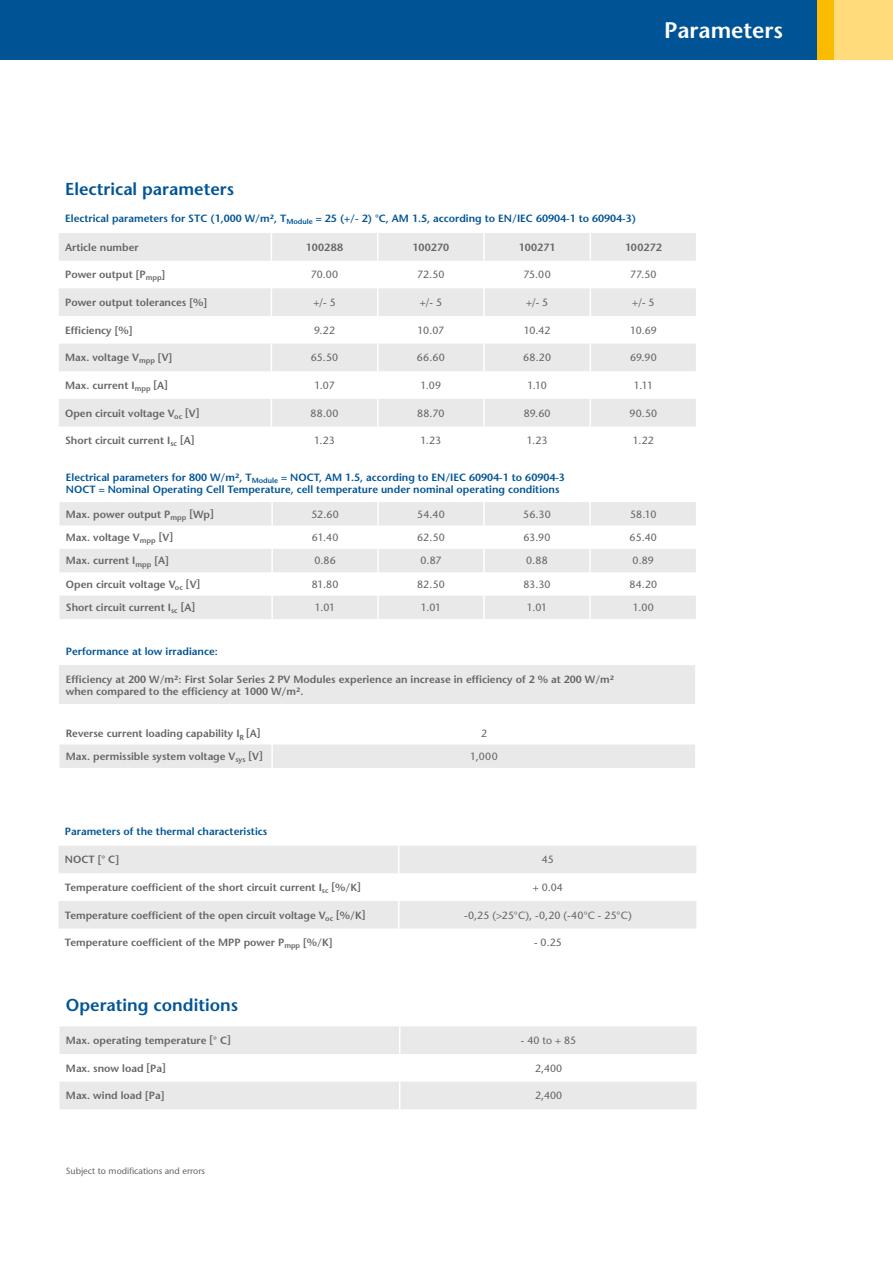
<style>
.page{position:relative;width:893px;height:1263px;background:#fff}
.page>*{position:absolute;margin:0;border:0;box-sizing:border-box;transform-origin:0 0}
.t1{font:600 22.5px "Stone Sans Std";color:#fff}
.t2{font:600 17.25px "Stone Sans Std";color:#005495}
.t3{font:600 10.5px/12.6px "Stone Sans Std";color:#646567}
.t4{font:600 10.5px/12.6px "Stone Sans Std";color:#005495}
.t5{font:500 10.5px "Stone Sans Std";letter-spacing:.005em;color:#646567}
.t6{font:500 9px "Stone Sans Std";color:#646567}
</style>
<div class="page">
<div style="left:0;top:0;width:893px;height:60px;background:#005495"></div>
<div style="left:833px;top:0;width:60px;height:60px;background:#ffdb7b"></div>
<div style="left:817px;top:0;width:16px;height:60px;background:#fabb00"></div>
<svg style="left:59px;top:233px;width:637px;height:193px;fill:#e9e9ea"></svg>
<hr style="left:483px;top:233px;width:2px;height:28px;background:#fff">
<hr style="left:483px;top:261px;width:2px;height:27px;background:#fff">
<hr style="left:483px;top:288px;width:2px;height:28px;background:#fff">
<hr style="left:483px;top:316px;width:2px;height:28px;background:#fff">
<hr style="left:483px;top:344px;width:2px;height:27px;background:#fff">
<hr style="left:483px;top:371px;width:2px;height:28px;background:#fff">
<hr style="left:483px;top:399px;width:2px;height:27px;background:#fff">
<svg style="left:271px;top:233px;width:1px;height:193px"></svg>
<svg style="left:377px;top:233px;width:1px;height:193px"></svg>
<svg style="left:590px;top:233px;width:1px;height:193px"></svg>
<svg style="left:59px;top:846px;width:637px;height:82px;fill:#e9e9ea"></svg>
<svg style="left:398px;top:846px;width:1px;height:82px"></svg>
<svg style="left:60px;top:1026px;width:637px;height:83px;fill:#e9e9ea"></svg>
<svg style="left:399px;top:1026px;width:1px;height:83px"></svg>
<svg style="left:60px;top:502px;width:636px;height:117px;fill:#e9e9ea"></svg>
<hr style="left:271px;top:502px;width:2px;height:23px;background:#fff">
<hr style="left:271px;top:525px;width:2px;height:24px;background:#fff">
<hr style="left:271px;top:549px;width:2px;height:23px;background:#fff">
<hr style="left:271px;top:572px;width:2px;height:24px;background:#fff">
<hr style="left:271px;top:596px;width:2px;height:23px;background:#fff">
<hr style="left:377px;top:502px;width:2px;height:23px;background:#fff">
<hr style="left:483px;top:502px;width:2px;height:23px;background:#fff">
<hr style="left:589px;top:502px;width:2px;height:23px;background:#fff">
<hr style="left:377px;top:525px;width:2px;height:24px;background:#fff">
<hr style="left:483px;top:525px;width:2px;height:24px;background:#fff">
<hr style="left:589px;top:525px;width:2px;height:24px;background:#fff">
<hr style="left:377px;top:549px;width:2px;height:23px;background:#fff">
<hr style="left:483px;top:549px;width:2px;height:23px;background:#fff">
<hr style="left:589px;top:549px;width:2px;height:23px;background:#fff">
<hr style="left:377px;top:572px;width:2px;height:24px;background:#fff">
<hr style="left:483px;top:572px;width:2px;height:24px;background:#fff">
<hr style="left:589px;top:572px;width:2px;height:24px;background:#fff">
<hr style="left:377px;top:596px;width:2px;height:23px;background:#fff">
<hr style="left:483px;top:596px;width:2px;height:23px;background:#fff">
<hr style="left:589px;top:596px;width:2px;height:23px;background:#fff">
<div style="left:60px;top:666px;width:636px;height:38px;background:#e9e9ea"></div>
<hr style="left:695px;top:666px;width:2px;height:38px;background:#fff">
<div style="left:60px;top:744px;width:635px;height:24px;background:#e9e9ea"></div>
<hr style="left:271px;top:744px;width:2px;height:24px;background:#fff">
<h1 class="t1" style="left:664px;top:17px;width:121px">Parameters</h1>
<h2 class="t2" style="left:65px;top:178px;width:170px">Electrical parameters</h2>
<p class="t4" style="left:65px;top:212px;width:572px">Electrical parameters for STC (1,000 W/m², T<sub>Module</sub> = 25 (+/- 2) °C, AM 1.5, according to EN/IEC 60904-1 to 60904-3)</p>
<p class="t3" style="left:65px;top:241px;width:75px">Article number</p>
<p class="t3" style="left:306px;top:241px;width:39px">100288</p>
<p class="t3" style="left:412px;top:241px;width:38px">100270</p>
<p class="t3" style="left:519px;top:241px;width:38px">100271</p>
<p class="t3" style="left:625px;top:241px;width:38px">100272</p>
<p class="t3" style="left:65px;top:268px;width:102px">Power output [P<sub>mpp</sub>]</p>
<p class="t5" style="left:311px;top:268px;width:29px">70.00</p>
<p class="t5" style="left:417px;top:268px;width:29px">72.50</p>
<p class="t5" style="left:524px;top:268px;width:29px">75.00</p>
<p class="t5" style="left:630px;top:268px;width:28px">77.50</p>
<p class="t3" style="left:65px;top:296px;width:143px">Power output tolerances [%]</p>
<p class="t5" style="left:313px;top:296px;width:24px">+/- 5</p>
<p class="t5" style="left:420px;top:296px;width:24px">+/- 5</p>
<p class="t5" style="left:526px;top:296px;width:24px">+/- 5</p>
<p class="t5" style="left:632px;top:296px;width:24px">+/- 5</p>
<p class="t3" style="left:65px;top:324px;width:69px">Efficiency [%]</p>
<p class="t5" style="left:314px;top:324px;width:23px">9.22</p>
<p class="t5" style="left:418px;top:324px;width:28px">10.07</p>
<p class="t5" style="left:524px;top:324px;width:28px">10.42</p>
<p class="t5" style="left:630px;top:324px;width:28px">10.69</p>
<p class="t3" style="left:65px;top:351px;width:109px">Max. voltage V<sub>mpp</sub> [V]</p>
<p class="t5" style="left:311px;top:351px;width:29px">65.50</p>
<p class="t5" style="left:417px;top:351px;width:29px">66.60</p>
<p class="t5" style="left:523px;top:351px;width:29px">68.20</p>
<p class="t5" style="left:630px;top:351px;width:28px">69.90</p>
<p class="t3" style="left:65px;top:379px;width:104px">Max. current I<sub>mpp</sub> [A]</p>
<p class="t5" style="left:314px;top:379px;width:22px">1.07</p>
<p class="t5" style="left:420px;top:379px;width:22px">1.09</p>
<p class="t5" style="left:527px;top:379px;width:21px">1.10</p>
<p class="t5" style="left:634px;top:379px;width:21px">1.11</p>
<p class="t3" style="left:65px;top:407px;width:136px">Open circuit voltage V<sub>oc</sub> [V]</p>
<p class="t5" style="left:311px;top:407px;width:29px">88.00</p>
<p class="t5" style="left:417px;top:407px;width:29px">88.70</p>
<p class="t5" style="left:524px;top:407px;width:28px">89.60</p>
<p class="t5" style="left:630px;top:407px;width:29px">90.50</p>
<p class="t3" style="left:65px;top:434px;width:131px">Short circuit current I<sub>sc</sub> [A]</p>
<p class="t5" style="left:314px;top:434px;width:22px">1.23</p>
<p class="t5" style="left:420px;top:434px;width:22px">1.23</p>
<p class="t5" style="left:527px;top:434px;width:22px">1.23</p>
<p class="t5" style="left:633px;top:434px;width:23px">1.22</p>
<p class="t4" style="left:66px;top:471px;width:501px">Electrical parameters for 800 W/m², T<sub>Module</sub> = NOCT, AM 1.5, according to EN/IEC 60904-1 to 60904-3<br>NOCT = Nominal Operating Cell Temperature, cell temperature under nominal operating conditions</p>
<p class="t3" style="left:66px;top:508px;width:149px">Max. power output P<sub>mpp</sub> [Wp]</p>
<p class="t5" style="left:311px;top:508px;width:29px">52.60</p>
<p class="t5" style="left:417px;top:508px;width:29px">54.40</p>
<p class="t5" style="left:523px;top:508px;width:29px">56.30</p>
<p class="t5" style="left:630px;top:508px;width:28px">58.10</p>
<p class="t3" style="left:66px;top:531px;width:109px">Max. voltage V<sub>mpp</sub> [V]</p>
<p class="t5" style="left:312px;top:531px;width:28px">61.40</p>
<p class="t5" style="left:417px;top:531px;width:29px">62.50</p>
<p class="t5" style="left:523px;top:531px;width:29px">63.90</p>
<p class="t5" style="left:630px;top:531px;width:29px">65.40</p>
<p class="t3" style="left:66px;top:554px;width:104px">Max. current I<sub>mpp</sub> [A]</p>
<p class="t5" style="left:314px;top:554px;width:23px">0.86</p>
<p class="t5" style="left:421px;top:554px;width:23px">0.87</p>
<p class="t5" style="left:526px;top:554px;width:23px">0.88</p>
<p class="t5" style="left:633px;top:554px;width:23px">0.89</p>
<p class="t3" style="left:66px;top:578px;width:136px">Open circuit voltage V<sub>oc</sub> [V]</p>
<p class="t5" style="left:312px;top:578px;width:28px">81.80</p>
<p class="t5" style="left:417px;top:578px;width:29px">82.50</p>
<p class="t5" style="left:523px;top:578px;width:29px">83.30</p>
<p class="t5" style="left:629px;top:578px;width:29px">84.20</p>
<p class="t3" style="left:66px;top:601px;width:131px">Short circuit current I<sub>sc</sub> [A]</p>
<p class="t5" style="left:315px;top:601px;width:22px">1.01</p>
<p class="t5" style="left:421px;top:601px;width:22px">1.01</p>
<p class="t5" style="left:527px;top:601px;width:22px">1.01</p>
<p class="t5" style="left:633px;top:601px;width:22px">1.00</p>
<p class="t4" style="left:66px;top:645px;width:153px">Performance at low irradiance:</p>
<p class="t3" style="left:66px;top:672px;width:550px">Efficiency at 200 W/m²: First Solar Series 2 PV Modules experience an increase in efficiency of 2 % at 200 W/m² when compared to the efficiency at 1000 W/m².</p>
<p class="t3" style="left:66px;top:727px;width:196px">Reverse current loading capability I<sub>R</sub> [A]</p>
<p class="t5" style="left:481px;top:727px;width:8px">2</p>
<p class="t3" style="left:66px;top:750px;width:198px">Max. permissible system voltage V<sub>sys</sub> [V]</p>
<p class="t5" style="left:470px;top:750px;width:29px">1,000</p>
<p class="t4" style="left:65px;top:825px;width:204px">Parameters of the thermal characteristics</p>
<p class="t3" style="left:65px;top:853px;width:56px">NOCT [° C]</p>
<p class="t5" style="left:542px;top:853px;width:14px">45</p>
<p class="t3" style="left:65px;top:881px;width:298px">Temperature coefficient of the short circuit current I<sub>sc</sub> [%/K]</p>
<p class="t5" style="left:533px;top:881px;width:32px">+ 0.04</p>
<p class="t3" style="left:65px;top:909px;width:302px">Temperature coefficient of the open circuit voltage V<sub>oc</sub> [%/K]</p>
<p class="t5" style="left:464px;top:909px;width:169px">-0,25 (&gt;25°C), -0,20 (-40°C - 25°C)</p>
<p class="t3" style="left:65px;top:936px;width:269px">Temperature coefficient of the MPP power P<sub>mpp</sub> [%/K]</p>
<p class="t5" style="left:534px;top:936px;width:29px">- 0.25</p>
<h2 class="t2" style="left:66px;top:995px;width:174px">Operating conditions</h2>
<p class="t3" style="left:66px;top:1034px;width:167px">Max. operating temperature [° C]</p>
<p class="t5" style="left:521px;top:1034px;width:57px">- 40 to + 85</p>
<p class="t3" style="left:66px;top:1062px;width:101px">Max. snow load [Pa]</p>
<p class="t5" style="left:535px;top:1062px;width:29px">2,400</p>
<p class="t3" style="left:66px;top:1089px;width:100px">Max. wind load [Pa]</p>
<p class="t5" style="left:535px;top:1089px;width:29px">2,400</p>
<p class="t6" style="left:66px;top:1165px;width:141px">Subject to modifications and errors</p>
</div>
